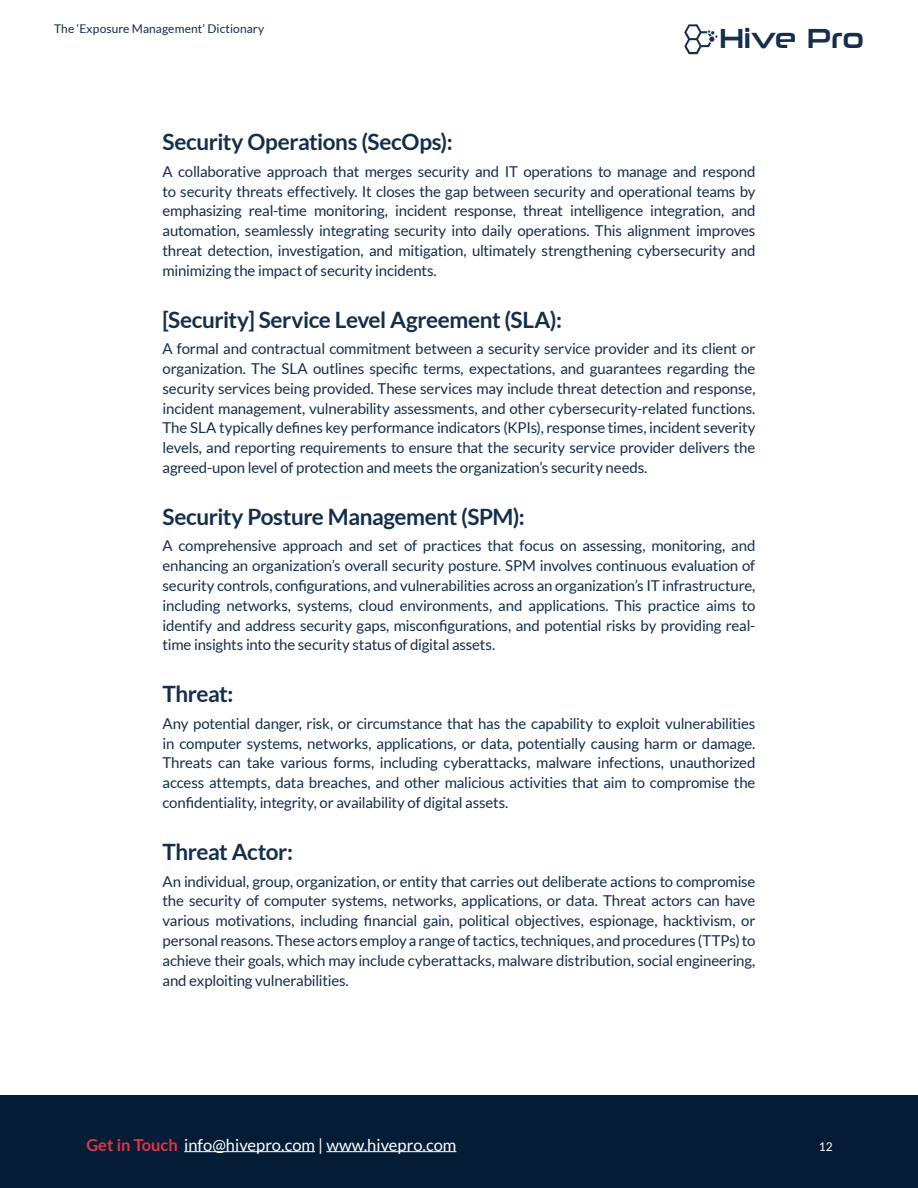
<style>
.page{position:relative;width:918px;height:1188px;background:#fff}
.page>*{position:absolute;margin:0;border:0;box-sizing:border-box;transform-origin:0 0}
.t1{font:27.9px "Neuropolitical Rg";color:#172f4c;scale:.96 1}
.t2{font:700 22.5px "Lato";letter-spacing:-.015em;color:#142e4b}
.t3{font:16.5px "Lato";color:#fff}
.t4{font:15px/19.8px "Lato";letter-spacing:-.015em;color:#142e4b;text-align:justify}
.t5{font:12px "Lato";letter-spacing:.01em;color:#142e4b}
.t6{font:12px "Lato";color:#fff}
.s1{font-weight:700;color:#e23445}
</style>
<div class="page">
<div style="left:0;top:1095px;width:918px;height:93px;background:#051c36"></div>
<hr style="left:184px;top:1151px;width:131px;height:1px;background:#fff">
<hr style="left:326px;top:1151px;width:130px;height:1px;background:#fff">
<svg style="left:684px;top:24px;width:34px;height:30px"></svg>
<p class="t5" style="left:54px;top:22px;width:212px">The ‘Exposure Management’ Dictionary</p>
<p class="t1" style="left:719px;top:21px;width:152px">Hive Pro</p>
<p class="t2" style="left:163px;top:129px;width:292px">Security Operations (SecOps):</p>
<p class="t4" style="left:163px;top:161px;width:594px">A collaborative approach that merges security and IT operations to manage and respond to security threats effectively. It closes the gap between security and operational teams by emphasizing real-time monitoring, incident response, threat intelligence integration, and automation, seamlessly integrating security into daily operations. This alignment improves threat detection, investigation, and mitigation, ultimately strengthening cybersecurity and minimizing the impact of security incidents.</p>
<p class="t2" style="left:163px;top:307px;width:401px">[Security] Service Level Agreement (SLA):</p>
<p class="t4" style="left:163px;top:339px;width:594px">A formal and contractual commitment between a security service provider and its client or organization. The SLA outlines specific terms, expectations, and guarantees regarding the security services being provided. These services may include threat detection and response, incident management, vulnerability assessments, and other cybersecurity-related functions.<br>The SLA typically defines key performance indicators (KPIs), response times, incident severity levels, and reporting requirements to ensure that the security service provider delivers the agreed-upon level of protection and meets the organization’s security needs.</p>
<p class="t2" style="left:163px;top:504px;width:364px">Security Posture Management (SPM):</p>
<p class="t4" style="left:163px;top:536px;width:594px">A comprehensive approach and set of practices that focus on assessing, monitoring, and enhancing an organization’s overall security posture. SPM involves continuous evaluation of security controls, configurations, and vulnerabilities across an organization’s IT infrastructure, including networks, systems, cloud environments, and applications. This practice aims to identify and address security gaps, misconfigurations, and potential risks by providing real&shy;time insights into the security status of digital assets.</p>
<p class="t2" style="left:163px;top:681px;width:72px">Threat:</p>
<p class="t4" style="left:163px;top:713px;width:594px">Any potential danger, risk, or circumstance that has the capability to exploit vulnerabilities in computer systems, networks, applications, or data, potentially causing harm or damage.<br>Threats can take various forms, including cyberattacks, malware infections, unauthorized access attempts, data breaches, and other malicious activities that aim to compromise the confidentiality, integrity, or availability of digital assets.</p>
<p class="t2" style="left:163px;top:839px;width:132px">Threat Actor:</p>
<p class="t4" style="left:163px;top:871px;width:594px">An individual, group, organization, or entity that carries out deliberate actions to compromise the security of computer systems, networks, applications, or data. Threat actors can have various motivations, including financial gain, political objectives, espionage, hacktivism, or personal reasons. These actors employ a range of tactics, techniques, and procedures (TTPs) to achieve their goals, which may include cyberattacks, malware distribution, social engineering, and exploiting vulnerabilities.</p>
<p class="t3" style="left:86px;top:1135px;width:372px"><span class="s1">Get in Touch</span> info@hivepro.com | www.hivepro.com</p>
<p class="t6" style="left:819px;top:1140px;width:16px">12</p>
</div>
